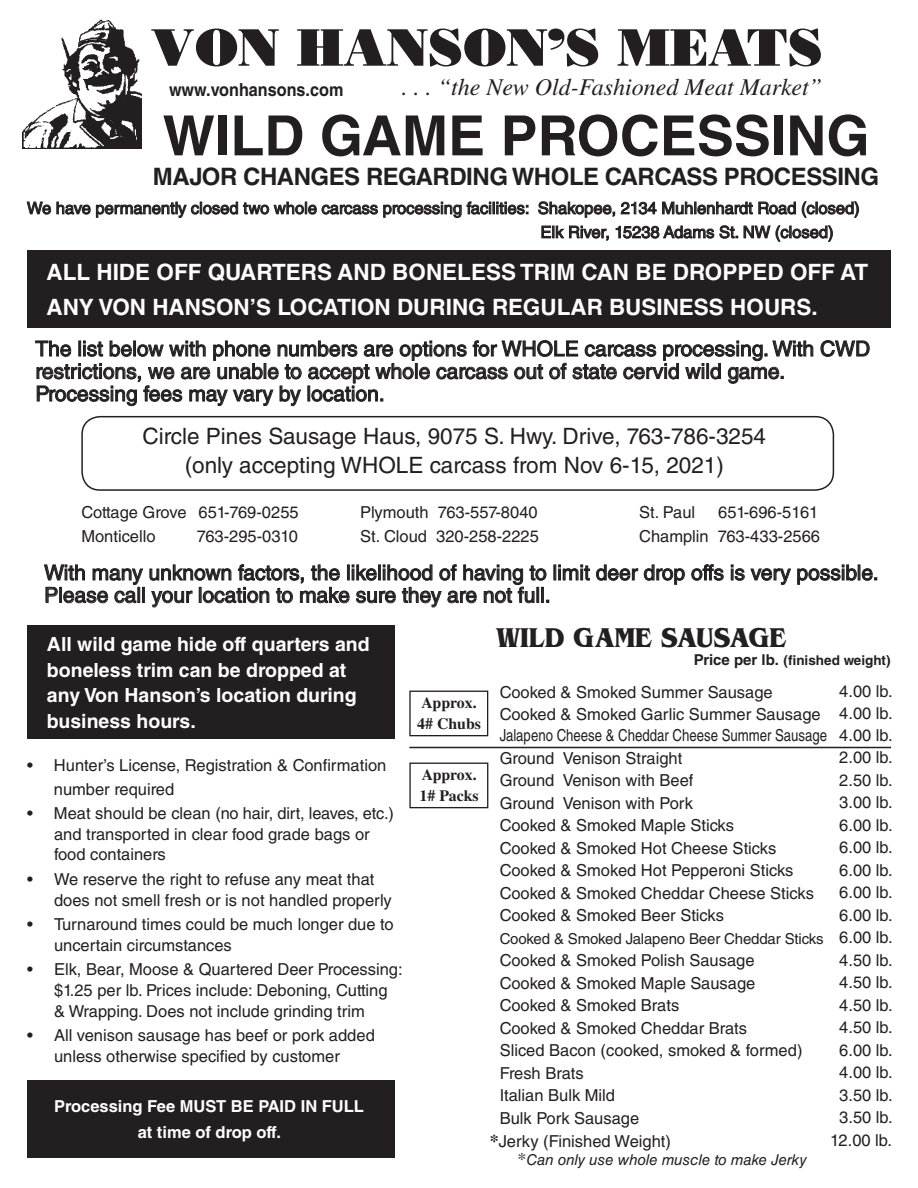
<style>
.page{position:relative;width:918px;height:1188px;background:#fff}
.page>*{position:absolute;margin:0;border:0;box-sizing:border-box;transform-origin:0 0}
.t1{font:700 55.5px "Helvetica LT Std";color:#231f20}
.t2{font:52.5px "Bodoni Std Poster";color:#231f20}
.t3{font:700 28.5px "Benguiat Std";color:#231f20;scale:.9 1}
.t4{font:700 24px "Helvetica LT Std";letter-spacing:-.02em;color:#231f20}
.t5{font:italic 24px "Times LT Std";color:#231f20}
.t6{font:700 22.5px/34.5px "Helvetica LT Std";color:#fff}
.t7{font:22.5px/28.5px "Helvetica LT Std";color:#231f20;text-align:center}
.t8{font:21px/22.5px "Helvetica LT Std";color:#231f20}
.t9{font:700 19.5px/25.5px "Helvetica LT Std";color:#fff}
.t10{font:700 18px "Helvetica LT Std";color:#231f20;scale:.9 1}
.t11{font:16.5px/22.5px "Helvetica LT Std";color:#231f20}
.t12{font:700 16.5px/25.5px "Helvetica LT Std";color:#fff;text-align:center}
.t13{font:700 15.75px/21px "Times LT Std";color:#231f20}
.t14{font:15px "Helvetica LT Std";letter-spacing:-.01em;color:#231f20}
.t15{font:italic 15px "Helvetica LT Std";color:#231f20}
.t16{font:700 13.5px "Helvetica LT Std";color:#231f20}
.s1{font-size:15px}
.s2{font-family:"Times LT Std";font-weight:700;font-size:18px}
.s3{font-family:"Times LT Std";font-style:normal;font-size:18px}
</style>
<div class="page">
<hr style="left:409px;top:747px;width:482px;height:1px;background:#231f20">
<div style="left:409px;top:691px;width:79px;height:45px;border:1px solid #231f20"></div>
<div style="left:409px;top:763px;width:79px;height:45px;border:1px solid #231f20"></div>
<svg style="left:27px;top:202px;width:24px;height:12px"></svg>
<svg style="left:57px;top:202px;width:471px;height:16px"></svg>
<svg style="left:538px;top:201px;width:77px;height:17px"></svg>
<svg style="left:621px;top:202px;width:132px;height:12px"></svg>
<svg style="left:759px;top:202px;width:37px;height:12px"></svg>
<svg style="left:802px;top:201px;width:57px;height:17px"></svg>
<svg style="left:542px;top:226px;width:67px;height:15px"></svg>
<svg style="left:616px;top:226px;width:98px;height:12px"></svg>
<svg style="left:720px;top:225px;width:18px;height:13px"></svg>
<svg style="left:744px;top:226px;width:26px;height:12px"></svg>
<svg style="left:776px;top:225px;width:57px;height:17px"></svg>
<div style="left:27px;top:251px;width:864px;height:77px;background:#231f20"></div>
<svg style="left:821px;top:340px;width:48px;height:17px"></svg>
<svg style="left:35px;top:340px;width:778px;height:66px"></svg>
<div style="left:81px;top:416px;width:753px;height:75px;border:2px solid #231f20;border-radius:18px"></div>
<svg style="left:596px;top:565px;width:42px;height:16px"></svg>
<svg style="left:644px;top:565px;width:41px;height:20px"></svg>
<svg style="left:691px;top:564px;width:33px;height:17px"></svg>
<svg style="left:731px;top:565px;width:14px;height:16px"></svg>
<svg style="left:751px;top:568px;width:40px;height:17px"></svg>
<svg style="left:797px;top:565px;width:80px;height:20px"></svg>
<svg style="left:44px;top:565px;width:99px;height:38px"></svg>
<div style="left:142px;top:587px;width:3px;height:16px;border:1px solid #231f20"></div>
<svg style="left:150px;top:564px;width:440px;height:43px"></svg>
<div style="left:27px;top:625px;width:367px;height:114px;background:#231f20"></div>
<img style="left:22px;top:20px;width:120px;height:129px">
<div style="left:27px;top:1081px;width:367px;height:77px;background:#231f20"></div>
<h2 class="t2" style="left:151px;top:15px;width:673px">VON HANSON’S MEATS</h2>
<p class="t10" style="left:169px;top:79px;width:195px">www.vonhansons.com</p>
<h3 class="t5" style="left:402px;top:74px;width:422px">. . . “the New Old-Fashioned Meat Market”</h3>
<h1 class="t1" style="left:163px;top:102px;width:709px">WILD GAME PROCESSING</h1>
<h3 class="t4" style="left:153px;top:162px;width:728px">MAJOR CHANGES REGARDING WHOLE CARCASS PROCESSING</h3>
<p class="t11" style="left:541px;top:196px;width:321px;line-height:24px;text-indent:-514px">We have permanently closed two whole carcass processing facilities: Shakopee, 2134 Muhlenhardt Road (closed)<br>Elk River, 15238 Adams St. NW (closed)</p>
<h3 class="t6" style="left:46px;top:255px;width:823px">ALL HIDE OFF QUARTERS AND BONELESS TRIM CAN BE DROPPED OFF AT<br>ANY VON HANSON’S LOCATION DURING REGULAR BUSINESS HOURS.</h3>
<p class="t8" style="left:35px;top:337px;width:836px">The list below with phone numbers are options for WHOLE carcass processing. With CWD restrictions, we are unable to accept whole carcass out of state cervid wild game.<br>Processing fees may vary by location.</p>
<h3 class="t7" style="left:143px;top:422px;width:625px">Circle Pines Sausage Haus, 9075 S. Hwy. Drive, 763-786-3254 (only accepting WHOLE carcass from Nov 6-15, 2021)</h3>
<p class="t11" style="left:81px;top:500px;width:219px;line-height:24px">Cottage Grove 651-769-0255<br>Monticello</p>
<p class="t11" style="left:197px;top:525px;width:103px">763-295-0310</p>
<p class="t11" style="left:360px;top:500px;width:180px;line-height:24px">Plymouth 763-557-8040<br>St. Cloud 320-258-2225</p>
<p class="t11" style="left:639px;top:501px;width:58px">St. Paul</p>
<p class="t11" style="left:639px;top:500px;width:182px;line-height:24px;text-align:right">651-696-5161<br>Champlin 763-433-2566</p>
<p class="t8" style="left:44px;top:561px;width:836px">With many unknown factors, the likelihood of having to limit deer drop offs is very possible.<br>Please call your location to make sure they are not full.</p>
<p class="t9" style="left:47px;top:631px;width:324px">All wild game hide off quarters and boneless trim can be dropped at any Von Hanson’s location during business hours.</p>
<p class="t11" style="left:54px;top:754px;width:334px;line-height:24px;text-indent:-27px">• Hunter’s License, Registration &amp; Confirmation number required</p>
<p class="t11" style="left:27px;top:803px;width:368px;line-height:21px;text-align:center">• Meat should be clean (no hair, dirt, leaves, etc.) and transported in clear food grade bags or</p>
<p class="t11" style="left:54px;top:843px;width:113px">food containers</p>
<p class="t11" style="left:54px;top:869px;width:339px;line-height:21px;text-indent:-27px">• We reserve the right to refuse any meat that does not smell fresh or is not handled properly</p>
<p class="t11" style="left:54px;top:914px;width:341px;line-height:21px;text-indent:-27px">• Turnaround times could be much longer due to uncertain circumstances</p>
<p class="t11" style="left:54px;top:959px;width:350px;line-height:21px;text-indent:-27px">• Elk, Bear, Moose &amp; Quartered Deer Processing: $1.25 per lb. Prices include: Deboning, Cutting &amp; Wrapping. Does not include grinding trim</p>
<p class="t11" style="left:27px;top:1025px;width:349px;line-height:21px;text-align:center">• All venison sausage has beef or pork added unless otherwise specified by customer</p>
<h3 class="t3" style="left:496px;top:621px;width:324px">WILD GAME SAUSAGE</h3>
<p class="t16" style="left:694px;top:652px;width:198px"><span class="s1">Price per lb.</span> (finished weight)</p>
<p class="t11" style="left:830px;top:680px;width:64px;text-align:center">4.00 lb.<br>4.00 lb.<br>4.00 lb.<br>2.00 lb.<br>2.50 lb.<br>3.00 lb.<br>6.00 lb.<br>6.00 lb.<br>6.00 lb.<br>6.00 lb.<br>6.00 lb.<br>6.00 lb.<br>4.50 lb.<br>4.50 lb.<br>4.50 lb.<br>4.50 lb.<br>6.00 lb.<br>4.00 lb.<br>3.50 lb.<br>3.50 lb.<br>12.00 lb.</p>
<p class="t11" style="left:500px;top:681px;width:329px">Cooked &amp; Smoked Summer Sausage<br>Cooked &amp; Smoked Garlic Summer Sausage<br>Jalapeno Cheese &amp; Cheddar Cheese Summer Sausage<br>Ground Venison Straight<br>Ground Venison with Beef<br>Ground Venison with Pork<br>Cooked &amp; Smoked Maple Sticks<br>Cooked &amp; Smoked Hot Cheese Sticks<br>Cooked &amp; Smoked Hot Pepperoni Sticks<br>Cooked &amp; Smoked Cheddar Cheese Sticks<br>Cooked &amp; Smoked Beer Sticks</p>
<p class="t14" style="left:500px;top:930px;width:325px">Cooked &amp; Smoked Jalapeno Beer Cheddar Sticks</p>
<p class="t11" style="left:500px;top:949px;width:304px">Cooked &amp; Smoked Polish Sausage<br>Cooked &amp; Smoked Maple Sausage<br>Cooked &amp; Smoked Brats<br>Cooked &amp; Smoked Cheddar Brats<br>Sliced Bacon (cooked, smoked &amp; formed)<br>Fresh Brats<br>Italian Bulk Mild<br>Bulk Pork Sausage</p>
<p class="t13" style="left:417px;top:692px;width:65px">Approx.<br>4# Chubs</p>
<p class="t13" style="left:420px;top:764px;width:61px">Approx.<br>1# Packs</p>
<p class="t12" style="left:54px;top:1093px;width:311px">Processing Fee MUST BE PAID IN FULL at time of drop off.</p>
<p class="t11" style="left:490px;top:1130px;width:183px"><span class="s2">*</span>Jerky (Finished Weight)</p>
<p class="t15" style="left:517px;top:1151px;width:291px"><span class="s3">*</span>Can only use whole muscle to make Jerky</p>
</div>
